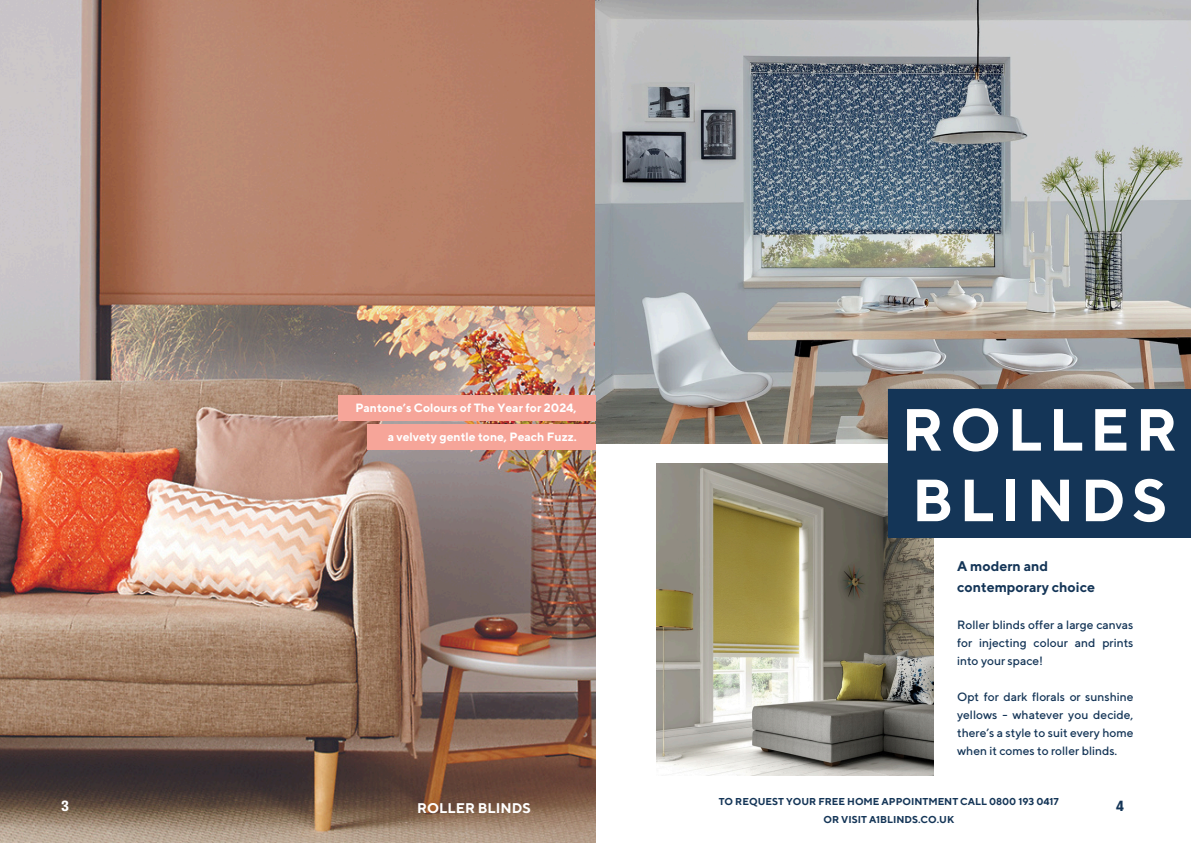
<style>
.page{position:relative;width:1191px;height:843px;background:#fff}
.page>*{position:absolute;margin:0;border:0;box-sizing:border-box;transform-origin:0 0}
.t1{font:700 59.3px/70.5px "TT Norms";letter-spacing:.105em;color:#fff}
.t2{font:700 14px/21px "TT Norms";color:#143557}
.t3{font:700 14px "TT Norms";color:#fff}
.t4{font:700 14px "Tablet Gothic";color:#fff}
.t5{font:700 14px "Tablet Gothic";color:#143557}
.t6{font:500 12px/18px "TT Norms";color:#143557;text-align:justify}
.t7{font:700 12px "TT Norms";color:#fff}
.t8{font:700 10px/18px "TT Norms";color:#143557;text-align:center}
</style>
<div class="page">
<img style="left:0;top:0;width:595px;height:842px">
<img style="left:595px;top:0;width:595px;height:443px">
<img style="left:657px;top:463px;width:276px;height:312px">
<div style="left:887px;top:389px;width:303px;height:148px;background:#143557"></div>
<div style="left:338px;top:395px;width:257px;height:26px;background:#f6a599"></div>
<div style="left:367px;top:424px;width:228px;height:26px;background:#f6a599"></div>
<h2 class="t7" style="left:355px;top:400px;width:223px">Pantone’s Colours of The Year for 2024,</h2>
<h2 class="t7" style="left:387px;top:429px;width:190px">a velvety gentle tone, Peach Fuzz.</h2>
<p class="t4" style="left:61px;top:799px;width:9px">3</p>
<h1 class="t3" style="left:417px;top:799px;width:115px">ROLLER BLINDS</h1>
<p class="t1" style="left:901px;top:393px;width:277px">ROLLER<br>BLINDS</p>
<h4 class="t2" style="left:957px;top:555px;width:139px">A modern and contemporary choice</h4>
<h3 class="t6" style="left:957px;top:615px;width:178px">Roller blinds offer a large canvas for injecting colour and prints into your space!</h3>
<h4 class="t6" style="left:957px;top:687px;width:178px">Opt for dark florals or sunshine yellows - whatever you decide, there’s a style to suit every home when it comes to roller blinds.</h4>
<p class="t8" style="left:718px;top:791px;width:341px">TO REQUEST YOUR FREE HOME APPOINTMENT CALL 0800 193 0417<br>OR VISIT A1BLINDS.CO.UK</p>
<p class="t5" style="left:1115px;top:799px;width:9px">4</p>
</div>
